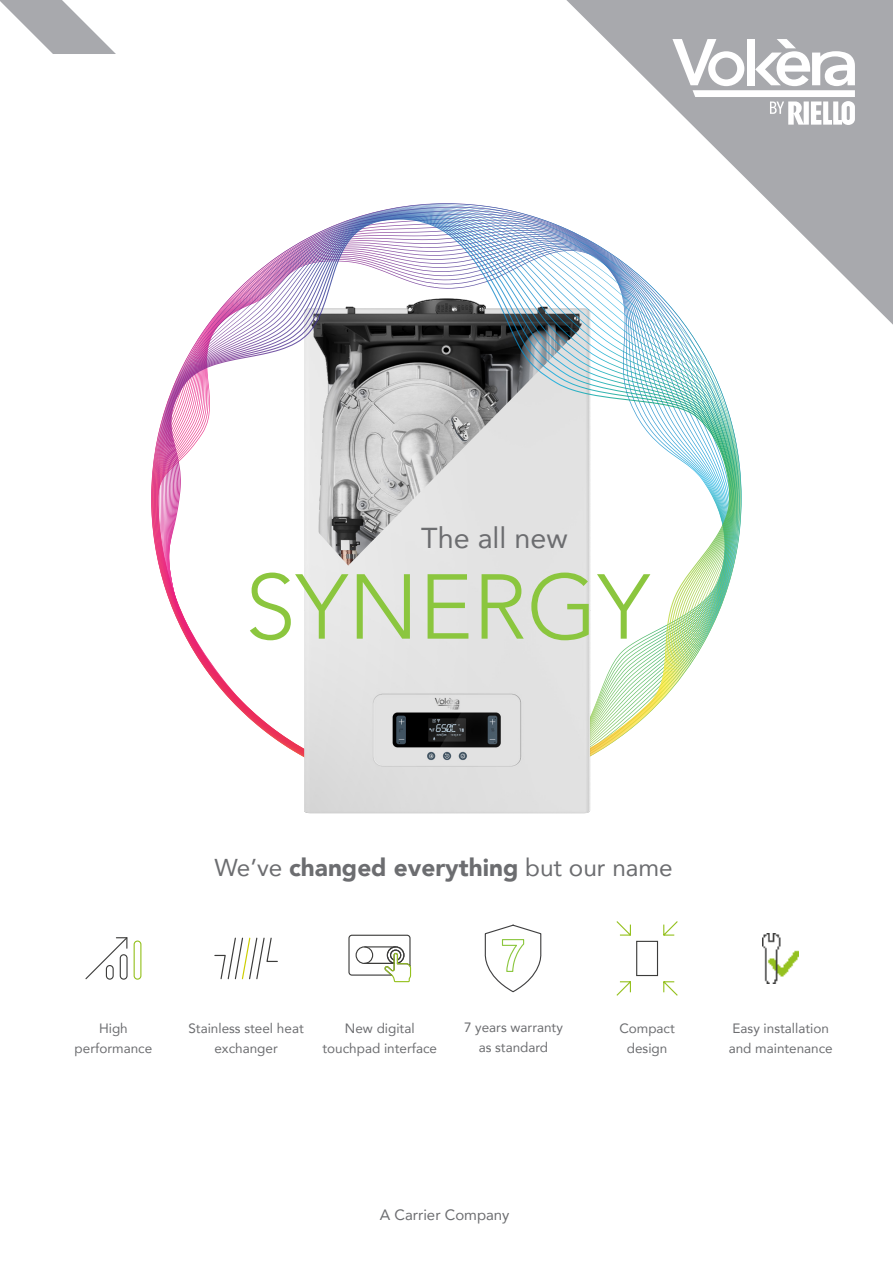
<style>
.page{position:relative;width:893px;height:1263px;background:#fff}
.page>*{position:absolute;margin:0;border:0;box-sizing:border-box;transform-origin:0 0}
.t1{font:300 91.05px "Avenir";color:#8bc63e}
.t2{font:28.8px "Avenir";color:#6c6d70}
.t3{font:900 24.3px "Avenir";color:#6c6d70}
.Body_copy{font:15px "Avenir";color:#6c6d70}
.Body_copy-2{font:13.5px/19.5px "Avenir";color:#6c6d70;text-align:center}
.s1{font-weight:400}
</style>
<div class="page">
<svg style="left:566px;top:0;width:327px;height:325px;fill:#a8a9ad"></svg>
<svg style="left:672px;top:39px;width:183px;height:86px"></svg>
<svg style="left:0;top:0;width:116px;height:54px"></svg>
<div style="left:134px;top:940px;width:7px;height:40px;border:1px solid #95c11f;border-radius:3px"></div>
<svg style="left:85px;top:937px;width:43px;height:43px"></svg>
<img style="left:763px;top:933px;width:36px;height:51px">
<svg style="left:616px;top:921px;width:62px;height:75px"></svg>
<svg style="left:348px;top:935px;width:63px;height:47px"></svg>
<svg style="left:214px;top:937px;width:64px;height:42px"></svg>
<svg style="left:484px;top:924px;width:58px;height:69px"></svg>
<img style="left:168px;top:218px;width:562px;height:530px">
<img style="left:288px;top:610px;width:317px;height:204px">
<p class="t2" style="left:421px;top:515px;width:148px">The all new</p>
<p class="t1" style="left:245px;top:553px;width:406px">SYNERGY</p>
<p class="t3" style="left:214px;top:847px;width:460px"><span class="s1">We’ve</span> changed everything <span class="s1">but our name</span></p>
<p class="Body_copy-2" style="left:464px;top:1017px;width:100px">7 years warranty as standard</p>
<p class="Body_copy-2" style="left:75px;top:1018px;width:79px">High performance</p>
<p class="Body_copy-2" style="left:729px;top:1018px;width:106px;text-align:left">Easy installation and maintenance</p>
<p class="Body_copy-2" style="left:188px;top:1018px;width:117px">Stainless steel heat exchanger</p>
<p class="Body_copy-2" style="left:322px;top:1018px;width:116px">New digital touchpad interface</p>
<p class="Body_copy-2" style="left:619px;top:1018px;width:57px">Compact design</p>
<p class="Body_copy" style="left:380px;top:1203px;width:131px">A Carrier Company</p>
</div>
